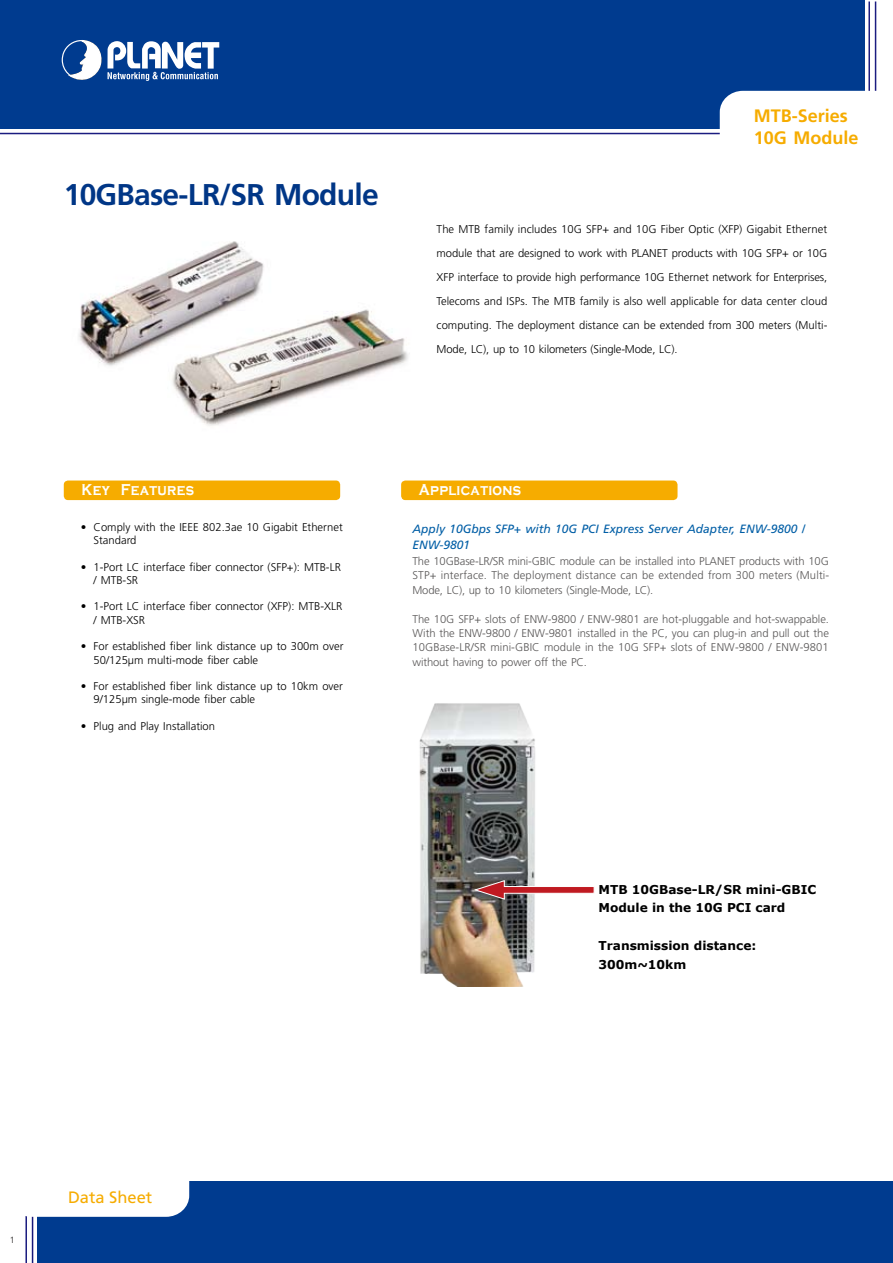
<style>
.page{position:relative;width:893px;height:1263px;background:#fff}
.page>*{position:absolute;margin:0;border:0;box-sizing:border-box;transform-origin:0 0}
.t1{font:700 30px "Frutiger";letter-spacing:-.025em;color:#003686}
.t2{font:700 18px/21.6px "Frutiger";color:#f6ac00}
.t3{font:16.5px "Frutiger";color:#f6ac00}
.t4{font:700 16.2px "Copperplate Gothic";letter-spacing:.025em;color:#fff;scale:.83 1}
.t5{font:700 12.15px/18.8px "Verdana";color:#000}
.t6{font:italic 12px/16.5px "Frutiger";color:#005ea6}
.t7{font:300 11.25px/24px "Frutiger";color:#000}
.t8{font:300 11.25px/14.4px "Frutiger";letter-spacing:-.015em;color:#595757;text-align:justify}
.t9{font:9px "Frutiger";color:#595757}
</style>
<div class="page">
<div style="left:0;top:1px;width:864px;height:128px;background:#003b8f"></div>
<hr style="left:868px;top:2px;width:2px;height:127px;background:#1b1c80">
<hr style="left:875px;top:2px;width:1px;height:127px;background:#1b1c80">
<svg style="left:62px;top:40px;width:157px;height:41px"></svg>
<div style="left:720px;top:91px;width:156px;height:38px;background:#fff"></div>
<hr style="left:0;top:133px;width:720px;height:1px;background:#1b1c80">
<div style="left:37px;top:1181px;width:856px;height:82px;background:#003b8f"></div>
<hr style="left:32px;top:1181px;width:1px;height:82px;background:#181878">
<hr style="left:25px;top:1181px;width:2px;height:82px;background:#1b1c80">
<div style="left:8px;top:1152px;width:181px;height:65px;background:#fff;border-radius:22px"></div>
<div style="left:64px;top:480px;width:276px;height:20px;background:#f6ac00;border-radius:4px"></div>
<div style="left:401px;top:480px;width:276px;height:20px;background:#f6ac00;border-radius:4px"></div>
<img style="left:78px;top:241px;width:330px;height:185px">
<img style="left:419px;top:703px;width:116px;height:283px">
<svg style="left:474px;top:879px;width:121px;height:21px"></svg>
<h1 class="t1" style="left:64px;top:177px;width:316px">10GBase-LR/SR Module</h1>
<h2 class="t2" style="left:754px;top:105px;width:106px">MTB-Series<br>10G Module</h2>
<p class="t7" style="left:437px;top:217px;width:392px;text-align:justify">The MTB family includes 10G SFP+ and 10G Fiber Optic (XFP) Gigabit Ethernet module that are designed to work with PLANET products with 10G SFP+ or 10G XFP interface to provide high performance 10G Ethernet network for Enterprises, Telecoms and ISPs. The MTB family is also well applicable for data center cloud computing. The deployment distance can be extended from 300 meters (Multi-Mode, LC), up to 10 kilometers (Single-Mode, LC).</p>
<h3 class="t4" style="left:82px;top:481px;width:137px">Key Features</h3>
<p class="t7" style="left:94px;top:520px;width:251px;line-height:13.5px;text-indent:-13px">• Comply with the IEEE 802.3ae 10 Gigabit Ethernet<br>Standard</p>
<p class="t7" style="left:94px;top:560px;width:249px;line-height:13.5px;text-indent:-13px">• 1-Port LC interface fiber connector (SFP+): MTB-LR / MTB-SR</p>
<p class="t7" style="left:94px;top:600px;width:250px;line-height:13.5px;text-indent:-13px">• 1-Port LC interface fiber connector (XFP): MTB-XLR / MTB-XSR</p>
<p class="t7" style="left:94px;top:639px;width:252px;line-height:13.5px;text-indent:-13px">• For established fiber link distance up to 300m over<br>50/125μm multi-mode fiber cable</p>
<p class="t7" style="left:94px;top:679px;width:251px;line-height:13.5px;text-indent:-13px">• For established fiber link distance up to 10km over<br>9/125μm single-mode fiber cable</p>
<p class="t7" style="left:81px;top:714px;width:136px">• Plug and Play Installation</p>
<h3 class="t4" style="left:419px;top:481px;width:125px">Applications</h3>
<p class="t6" style="left:412px;top:520px;width:394px">Apply 10Gbps SFP+ with 10G PCI Express Server Adapter, ENW-9800 /<br>ENW-9801</p>
<p class="t8" style="left:412px;top:554px;width:418px">The 10GBase-LR/SR mini-GBIC module can be installed into PLANET products with 10G STP+ interface. The deployment distance can be extended from 300 meters (Multi-Mode, LC), up to 10 kilometers (Single-Mode, LC).</p>
<p class="t8" style="left:412px;top:611px;width:418px">The 10G SFP+ slots of ENW-9800 / ENW-9801 are hot-pluggable and hot-swappable.<br>With the ENW-9800 / ENW-9801 installed in the PC, you can plug-in and pull out the 10GBase-LR/SR mini-GBIC module in the 10G SFP+ slots of ENW-9800 / ENW-9801 without having to power off the PC.</p>
<p class="t5" style="left:598px;top:879px;width:219px">MTB 10GBase-LR/SR mini-GBIC<br>Module in the 10G PCI card</p>
<p class="t5" style="left:598px;top:936px;width:159px">Transmission distance:<br>300m~10km</p>
<p class="t9" style="left:10px;top:1234px;width:7px">1</p>
<h3 class="t3" style="left:68px;top:1188px;width:86px">Data Sheet</h3>
</div>
